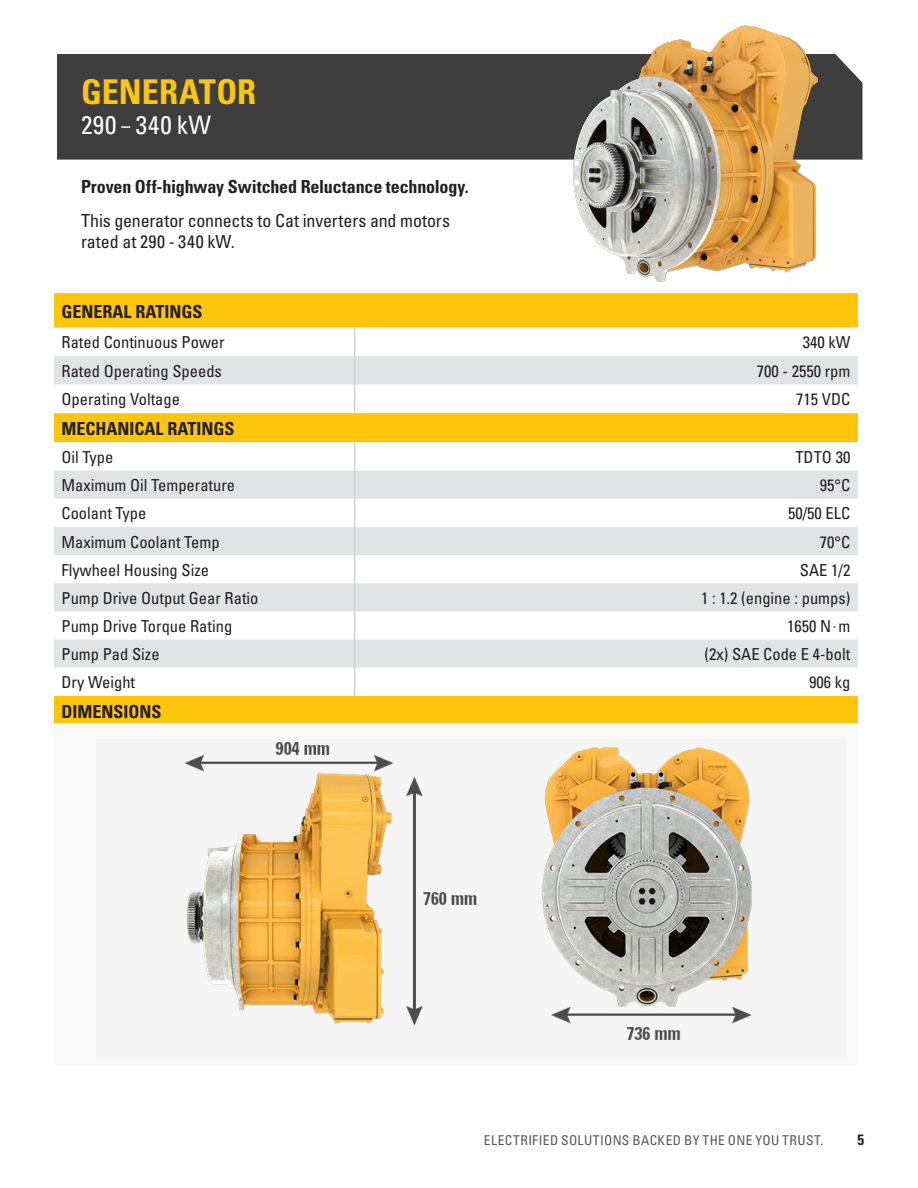
<style>
.page{position:relative;width:918px;height:1188px;background:#fff}
.page>*{position:absolute;margin:0;border:0;box-sizing:border-box;transform-origin:0 0}
.Paragraph_Style_2{font:700 condensed 34.2px "Univers LT Std";color:#fec50d}
.Paragraph_Style_2-2{font:condensed 25.5px "Univers LT Std";letter-spacing:.03em;color:#fff}
.Paragraph_Style_2-3{font:condensed 18px/21px "Univers LT Std";letter-spacing:-.005em;color:#231f20}
.Paragraph_Style_2-4{font:700 condensed 18px "Univers LT Std";letter-spacing:-.01em;color:#231f20}
.t1{font:700 condensed 18px "Univers";color:#231f20}
.t2{font:condensed 16.5px "Univers";color:#231f20}
.t3{font:700 condensed 15px "Univers LT Std";color:#231f20}
.t4{font:condensed 13.5px "Univers LT Std";letter-spacing:.025em;color:#57585a}
</style>
<div class="page">
<div style="left:83px;top:54px;width:350px;height:106px;background:#3e3e3f"></div>
<div style="left:54px;top:293px;width:804px;height:430px;background:#fec50d"></div>
<svg style="left:54px;top:328px;width:804px;height:368px"></svg>
<svg style="left:54px;top:356px;width:804px;height:312px"></svg>
<svg style="left:354px;top:328px;width:1px;height:85px"></svg>
<svg style="left:354px;top:442px;width:1px;height:254px"></svg>
<div style="left:55px;top:723px;width:803px;height:342px;background:#f9f9f9"></div>
<img style="left:184px;top:742px;width:568px;height:298px">
<img style="left:433px;top:25px;width:430px;height:270px">
<img style="left:54px;top:54px;width:29px;height:278px">
<p class="Paragraph_Style_2" style="left:81px;top:71px;width:177px">GENERATOR</p>
<p class="Paragraph_Style_2-2" style="left:81px;top:109px;width:132px">290 — 340 kW</p>
<p class="Paragraph_Style_2-4" style="left:81px;top:175px;width:389px">Proven Off-highway Switched Reluctance technology.</p>
<p class="Paragraph_Style_2-3" style="left:81px;top:210px;width:371px">This generator connects to Cat inverters and motors rated at 290 - 340 kW.</p>
<p class="t1" style="left:62px;top:300px;width:142px">GENERAL RATINGS</p>
<p class="t2" style="left:62px;top:332px;width:165px">Rated Continuous Power</p>
<p class="t2" style="left:803px;top:332px;width:49px">340 kW</p>
<p class="t2" style="left:62px;top:361px;width:162px">Rated Operating Speeds</p>
<p class="t2" style="left:757px;top:361px;width:95px">700 - 2550 rpm</p>
<p class="t2" style="left:62px;top:389px;width:120px">Operating Voltage</p>
<p class="t2" style="left:796px;top:389px;width:56px">715 VDC</p>
<p class="t1" style="left:62px;top:417px;width:174px">MECHANICAL RATINGS</p>
<p class="t2" style="left:62px;top:447px;width:53px">Oil Type</p>
<p class="t2" style="left:795px;top:447px;width:56px">TDTO 30</p>
<p class="t2" style="left:62px;top:475px;width:175px">Maximum Oil Temperature</p>
<p class="t2" style="left:820px;top:475px;width:32px">95°C</p>
<p class="t2" style="left:62px;top:503px;width:86px">Coolant Type</p>
<p class="t2" style="left:788px;top:503px;width:64px">50/50 ELC</p>
<p class="t2" style="left:62px;top:531px;width:160px">Maximum Coolant Temp</p>
<p class="t2" style="left:820px;top:531px;width:32px">70°C</p>
<p class="t2" style="left:62px;top:559px;width:149px">Flywheel Housing Size</p>
<p class="t2" style="left:800px;top:559px;width:52px">SAE 1/2</p>
<p class="t2" style="left:62px;top:588px;width:199px">Pump Drive Output Gear Ratio</p>
<p class="t2" style="left:701px;top:588px;width:151px">1 : 1.2 (engine : pumps)</p>
<p class="t2" style="left:62px;top:616px;width:172px">Pump Drive Torque Rating</p>
<p class="t2" style="left:787px;top:616px;width:65px">1650 N⋅m</p>
<p class="t2" style="left:62px;top:644px;width:100px">Pump Pad Size</p>
<p class="t2" style="left:705px;top:644px;width:147px">(2x) SAE Code E 4-bolt</p>
<p class="t2" style="left:62px;top:672px;width:75px">Dry Weight</p>
<p class="t2" style="left:809px;top:672px;width:43px">906 kg</p>
<p class="t1" style="left:62px;top:700px;width:102px">DIMENSIONS</p>
<p class="t4" style="left:484px;top:1132px;width:341px">ELECTRIFIED SOLUTIONS BACKED BY THE ONE YOU TRUST.</p>
<p class="t3" style="left:857px;top:1130px;width:8px">5</p>
</div>
